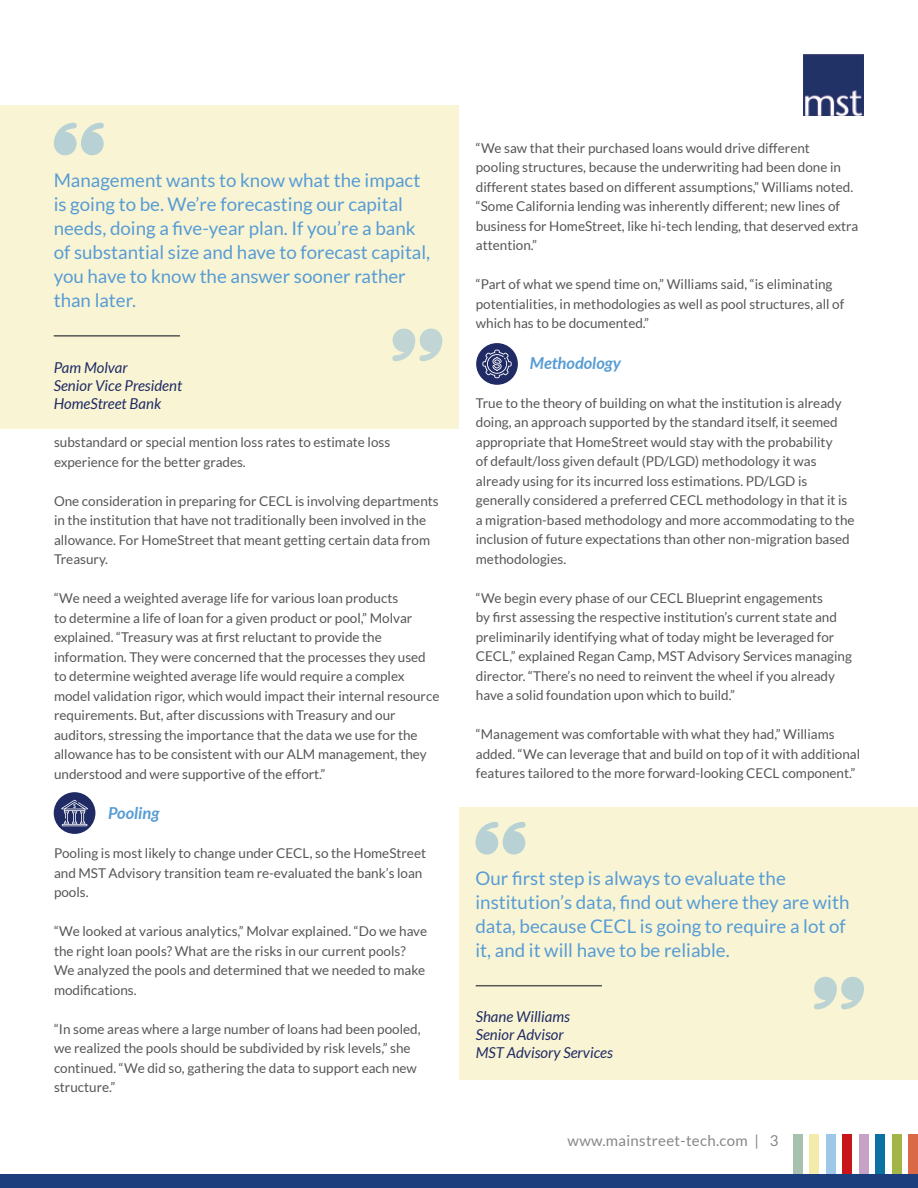
<style>
.page{position:relative;width:918px;height:1188px;background:#fff}
.page>*{position:absolute;margin:0;border:0;box-sizing:border-box;transform-origin:0 0}
.t1{font:18.75px/24px "Lato";color:#579cd4}
.t2{font:italic 700 16.5px "Lato";color:#579cd4}
.t3{font:italic 15px/18px "Lato";color:#202b65}
.t4{font:15px "Lato";letter-spacing:.02em;color:#878786}
.t5{font:13.5px/19.5px "Lato";color:#565655}
</style>
<div class="page">
<div style="left:908px;top:1134px;width:10px;height:46px;background:#d96947"></div>
<div style="left:892px;top:1134px;width:10px;height:46px;background:#a2b546"></div>
<div style="left:875px;top:1134px;width:10px;height:46px;background:#0972a3"></div>
<div style="left:860px;top:1134px;width:9px;height:46px;background:#c6a1c8"></div>
<div style="left:842px;top:1134px;width:10px;height:46px;background:#c8151a"></div>
<div style="left:827px;top:1134px;width:9px;height:46px;background:#9ec8e7"></div>
<div style="left:810px;top:1134px;width:9px;height:46px;background:#f3ebaa"></div>
<div style="left:794px;top:1134px;width:9px;height:46px;background:#a6c2ae"></div>
<div style="left:1px;top:105px;width:458px;height:324px;background:#f9f5d4"></div>
<div style="left:459px;top:808px;width:459px;height:272px;background:#f9f5d4"></div>
<div style="left:0;top:1175px;width:918px;height:13px;background:#1c3e7d"></div>
<hr style="left:54px;top:335px;width:126px;height:2px;background:#565655">
<svg style="left:54px;top:123px;width:50px;height:32px"></svg>
<svg style="left:392px;top:329px;width:50px;height:32px"></svg>
<div style="left:476px;top:343px;width:42px;height:42px;background:#202b65;border-radius:50%"></div>
<svg style="left:482px;top:350px;width:30px;height:28px"></svg>
<div style="left:54px;top:792px;width:41px;height:42px;background:#202b65;border-radius:50%"></div>
<svg style="left:61px;top:800px;width:27px;height:26px"></svg>
<img style="left:803px;top:54px;width:61px;height:62px">
<svg style="left:475px;top:822px;width:51px;height:33px"></svg>
<svg style="left:814px;top:977px;width:50px;height:32px"></svg>
<hr style="left:476px;top:985px;width:126px;height:1px;background:#565655">
<h1 class="t1" style="left:54px;top:168px;width:378px">Management wants to know what the impact is going to be. We’re forecasting our capital needs, doing a five-year plan. If you’re a bank of substantial size and have to forecast capital, you have to know the answer sooner rather than later.</h1>
<p class="t3" style="left:54px;top:359px;width:130px">Pam Molvar<br>Senior Vice President<br>HomeStreet Bank</p>
<p class="t5" style="left:54px;top:432px;width:338px">substandard or special mention loss rates to estimate loss experience for the better grades.</p>
<p class="t5" style="left:54px;top:491px;width:386px">One consideration in preparing for CECL is involving departments in the institution that have not traditionally been involved in the allowance. For HomeStreet that meant getting certain data from Treasury.</p>
<p class="t5" style="left:54px;top:588px;width:387px">“We need a weighted average life for various loan products<br>to determine a life of loan for a given product or pool,” Molvar explained. “Treasury was at first reluctant to provide the information. They were concerned that the processes they used to determine weighted average life would require a complex model validation rigor, which would impact their internal resource requirements. But, after discussions with Treasury and our auditors, stressing the importance that the data we use for the allowance has to be consistent with our ALM management, they understood and were supportive of the effort.”</p>
<p class="t2" style="left:108px;top:804px;width:53px">Pooling</p>
<p class="t5" style="left:54px;top:843px;width:374px">Pooling is most likely to change under CECL, so the HomeStreet and MST Advisory transition team re-evaluated the bank’s loan pools.</p>
<p class="t5" style="left:54px;top:921px;width:375px">“We looked at various analytics,” Molvar explained. “Do we have the right loan pools? What are the risks in our current pools?<br>We analyzed the pools and determined that we needed to make modifications.</p>
<p class="t5" style="left:54px;top:1019px;width:368px">“In some areas where a large number of loans had been pooled, we realized the pools should be subdivided by risk levels,” she continued. “We did so, gathering the data to support each new structure.”</p>
<p class="t5" style="left:476px;top:138px;width:384px">“We saw that their purchased loans would drive different<br>pooling structures, because the underwriting had been done in different states based on different assumptions,” Williams noted. “Some California lending was inherently different; new lines of business for HomeStreet, like hi-tech lending, that deserved extra attention.”</p>
<p class="t5" style="left:476px;top:274px;width:370px">“Part of what we spend time on,” Williams said, “is eliminating potentialities, in methodologies as well as pool structures, all of which has to be documented.”</p>
<p class="t2" style="left:530px;top:353px;width:93px">Methodology</p>
<p class="t5" style="left:476px;top:393px;width:380px">True to the theory of building on what the institution is already doing, an approach supported by the standard itself, it seemed appropriate that HomeStreet would stay with the probability<br>of default/loss given default (PD/LGD) methodology it was already using for its incurred loss estimations. PD/LGD is generally considered a preferred CECL methodology in that it is a migration-based methodology and more accommodating to the inclusion of future expectations than other non-migration based methodologies.</p>
<p class="t5" style="left:476px;top:588px;width:378px">“We begin every phase of our CECL Blueprint engagements<br>by first assessing the respective institution’s current state and preliminarily identifying what of today might be leveraged for CECL,” explained Regan Camp, MST Advisory Services managing director. “There’s no need to reinvent the wheel if you already have a solid foundation upon which to build.”</p>
<p class="t5" style="left:476px;top:724px;width:386px">“Management was comfortable with what they had,” Williams added. “We can leverage that and build on top of it with additional features tailored to the more forward-looking CECL component.”</p>
<h1 class="t1" style="left:475px;top:866px;width:375px">Our first step is always to evaluate the institution’s data, find out where they are with data, because CECL is going to require a lot of it, and it will have to be reliable.</h1>
<p class="t3" style="left:476px;top:1008px;width:139px">Shane Williams<br>Senior Advisor<br>MST Advisory Services</p>
<p class="t4" style="left:568px;top:1133px;width:212px">www.mainstreet-tech.com | 3</p>
</div>
